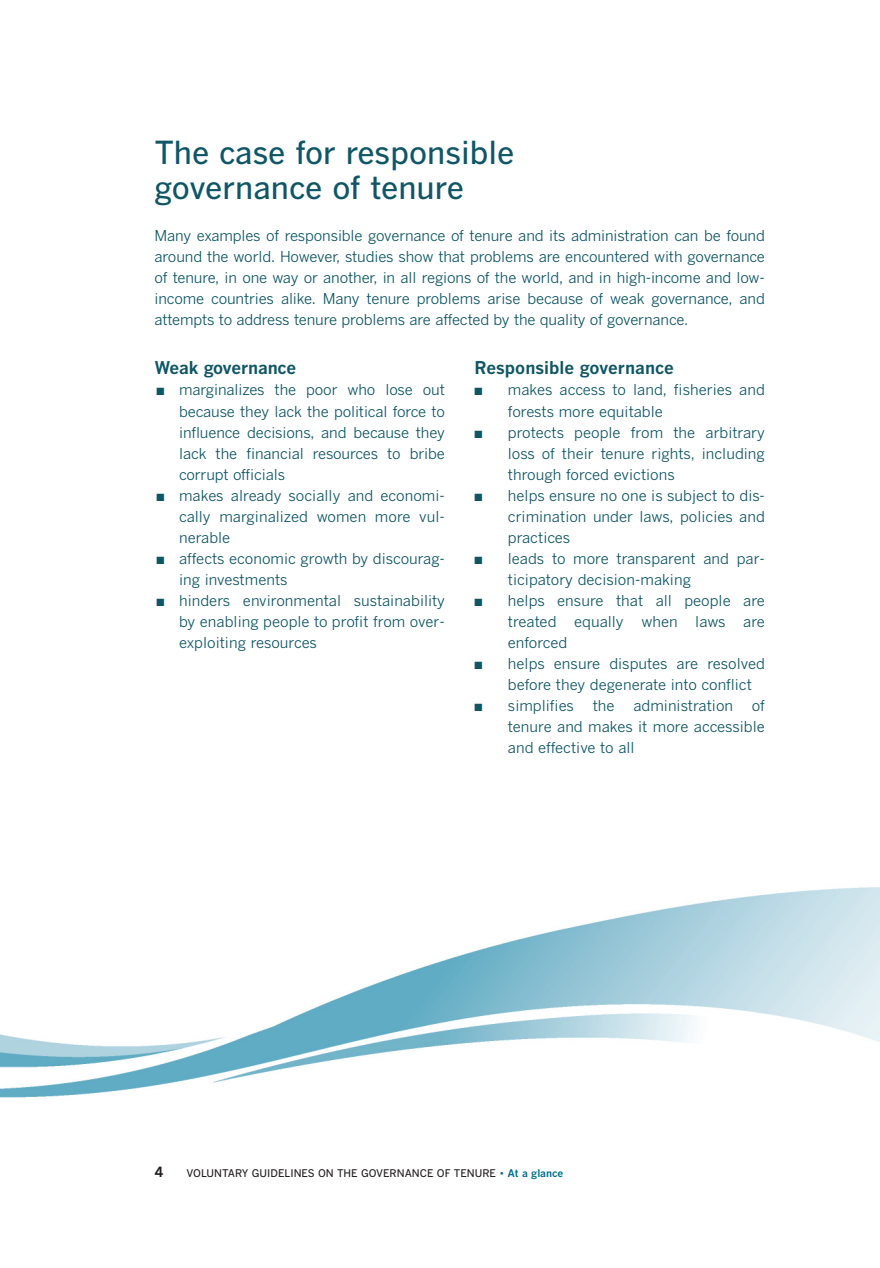
<style>
.page{position:relative;width:880px;height:1268px;background:#fff}
.page>*{position:absolute;margin:0;border:0;box-sizing:border-box;transform-origin:0 0}
.t1{font:500 31.5px/35px "Benton Gothic";color:#0f5666}
.t2{font:700 17.5px "Benton Gothic";letter-spacing:-.01em;color:#0f5666}
.t3{font:14.88px/21px "Benton Gothic";color:#0f5666;text-align:justify}
.t4{font:700 14px "Benton Gothic";color:#231f20}
.t5{font:500 10.5px "Benton Gothic";color:#231f20}
.s1{font-weight:400;color:#00718e}
.s2{font-weight:700;color:#00718e}
</style>
<div class="page">
<img style="left:0;top:887px;width:880px;height:211px">
<h1 class="t1" style="left:155px;top:138px;width:361px">The case for responsible governance of tenure</h1>
<p class="t3" style="left:155px;top:226px;width:612px">Many examples of responsible governance of tenure and its administration can be found around the world. However, studies show that problems are encountered with governance of tenure, in one way or another, in all regions of the world, and in high-income and low&shy;income countries alike. Many tenure problems arise because of weak governance, and attempts to address tenure problems are affected by the quality of governance.</p>
<p class="t2" style="left:155px;top:361px;width:143px">Weak governance</p>
<p class="t3" style="left:179px;top:381px;width:267px;text-indent:-23px">■ marginalizes the poor who lose out because they lack the political force to influence decisions, and because they lack the financial resources to bribe corrupt officials</p>
<p class="t3" style="left:179px;top:486px;width:267px;text-indent:-23px">■ makes already socially and economi&shy;cally marginalized women more vul&shy;nerable</p>
<p class="t3" style="left:179px;top:549px;width:267px;text-indent:-23px">■ affects economic growth by discourag&shy;ing investments</p>
<p class="t3" style="left:179px;top:591px;width:267px;text-indent:-23px">■ hinders environmental sustainability by enabling people to profit from over&shy;exploiting resources</p>
<p class="t2" style="left:474px;top:361px;width:201px">Responsible governance</p>
<p class="t3" style="left:508px;top:381px;width:258px;text-indent:-33px">■ makes access to land, fisheries and forests more equitable</p>
<p class="t3" style="left:508px;top:423px;width:258px;text-indent:-33px">■ protects people from the arbitrary loss of their tenure rights, including through forced evictions</p>
<p class="t3" style="left:508px;top:486px;width:258px;text-indent:-33px">■ helps ensure no one is subject to dis&shy;crimination under laws, policies and practices</p>
<p class="t3" style="left:508px;top:549px;width:259px;text-indent:-33px">■ leads to more transparent and par&shy;ticipatory decision-making</p>
<p class="t3" style="left:508px;top:591px;width:258px;text-indent:-33px">■ helps ensure that all people are treated equally when laws are enforced</p>
<p class="t3" style="left:508px;top:654px;width:258px;text-indent:-33px">■ helps ensure disputes are resolved before they degenerate into conflict</p>
<p class="t3" style="left:474px;top:696px;width:101px">■ simplifies</p>
<p class="t3" style="left:593px;top:696px;width:23px">the</p>
<p class="t3" style="left:633px;top:696px;width:101px">administration</p>
<p class="t3" style="left:508px;top:696px;width:258px;text-indent:244px">of tenure and makes it more accessible and effective to all</p>
<p class="t4" style="left:155px;top:1167px;width:10px">4</p>
<p class="t5" style="left:186px;top:1169px;width:378px">VOLUNTARY GUIDELINES ON THE GOVERNANCE OF TENURE <span class="s1">•</span> <span class="s2">At a glance</span></p>
</div>
